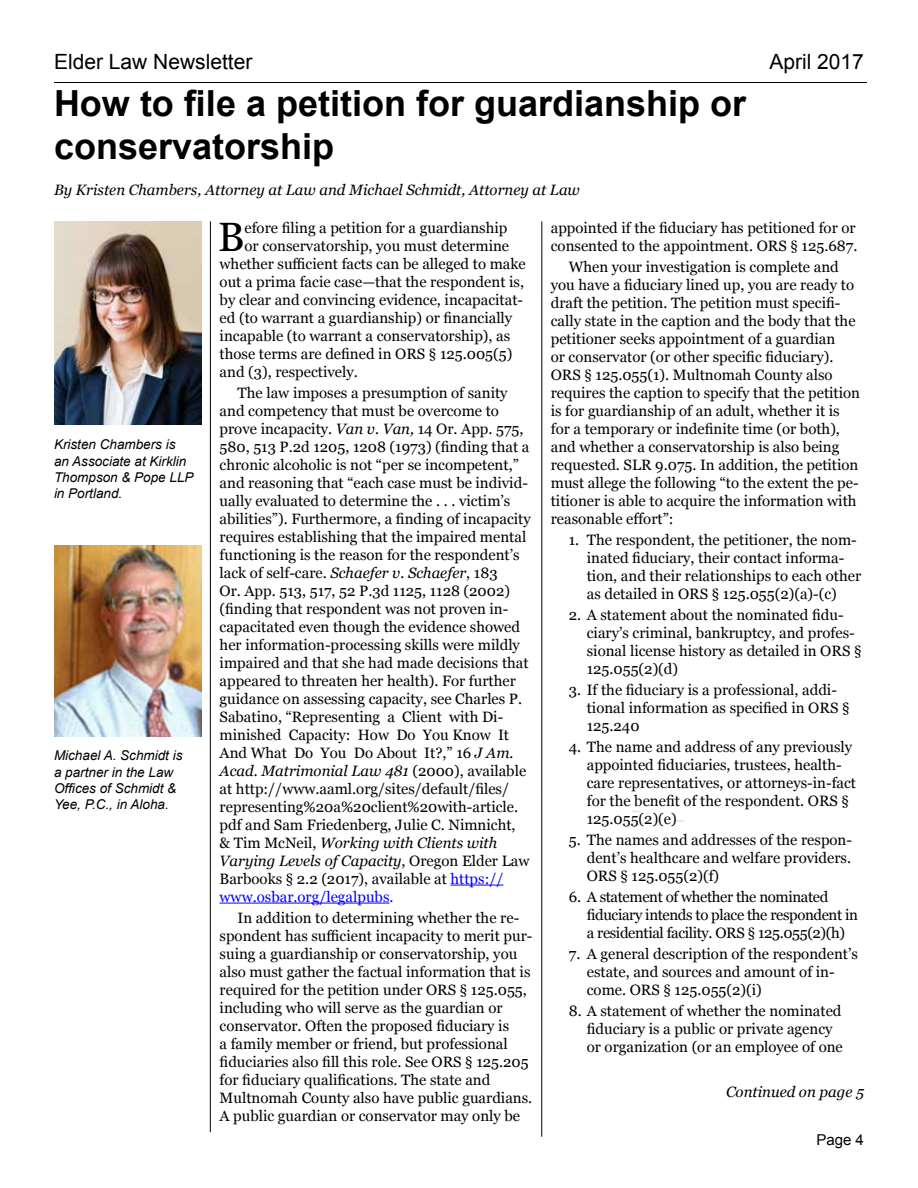
<style>
.page{position:relative;width:918px;height:1188px;background:#fff}
.page>*{position:absolute;margin:0;border:0;box-sizing:border-box;transform-origin:0 0}
.t1{font:40.95px "Georgia";color:#000}
.t2{font:700 36px/43.2px "Arial";color:#000}
.t3{font:21px "Arial";color:#000}
.t4{font:15px/18px "Georgia";color:#000}
.t5{font:15px/18px "Georgia";letter-spacing:-.025em;color:#000}
.t6{font:italic 15px "Georgia";color:#000}
.t7{font:15px "Arial";color:#000}
.t8{font:italic 13.5px/16.2px "Arial";color:#000}
.s1{font-style:italic}
.s2{color:#00f}
</style>
<div class="page">
<hr style="left:54px;top:82px;width:813px;height:1px;background:#000">
<hr style="left:210px;top:221px;width:1px;height:911px;background:#000">
<svg style="left:632px;top:810px;width:9px;height:3px"></svg>
<svg style="left:675px;top:820px;width:9px;height:2px"></svg>
<hr style="left:541px;top:221px;width:1px;height:916px;background:#000">
<img style="left:54px;top:221px;width:148px;height:204px">
<hr style="left:451px;top:885px;width:52px;height:1px;background:#00f">
<hr style="left:220px;top:903px;width:170px;height:1px;background:#00f">
<img style="left:54px;top:545px;width:148px;height:191px">
<h3 class="t3" style="left:54px;top:48px;width:200px">Elder Law Newsletter</h3>
<h3 class="t3" style="left:769px;top:48px;width:96px">April 2017</h3>
<h2 class="t2" style="left:54px;top:83px;width:694px">How to file a petition for guardianship or conservatorship</h2>
<p class="t6" style="left:54px;top:179px;width:527px">By Kristen Chambers, Attorney at Law and Michael Schmidt, Attorney at Law</p>
<p class="t8" style="left:54px;top:437px;width:141px">Kristen Chambers is an Associate at Kirklin<br>Thompson &amp; Pope LLP in Portland.</p>
<p class="t8" style="left:54px;top:748px;width:130px">Michael A. Schmidt is a partner in the Law<br>Offices of Schmidt &amp;<br>Yee, P.C., in Aloha.</p>
<h1 class="t1" style="left:218px;top:207px;width:28px">B</h1>
<p class="t4" style="left:244px;top:218px;width:264px">efore filing a petition for a guardianship</p>
<p class="t4" style="left:244px;top:236px;width:266px">or conservatorship, you must determine</p>
<p class="t4" style="left:220px;top:254px;width:308px">whether sufficient facts can be alleged to make</p>
<p class="t4" style="left:220px;top:272px;width:306px">out a prima facie case—that the respondent is,</p>
<p class="t4" style="left:220px;top:290px;width:305px">by clear and convincing evidence, incapacitat-</p>
<p class="t4" style="left:220px;top:308px;width:294px">ed (to warrant a guardianship) or financially</p>
<p class="t4" style="left:220px;top:326px;width:292px">incapable (to warrant a conservatorship), as</p>
<p class="t4" style="left:220px;top:344px;width:294px">those terms are defined in ORS § 125.005(5)</p>
<p class="t4" style="left:220px;top:362px;width:140px">and (3), respectively.</p>
<p class="t4" style="left:220px;top:383px;width:313px;text-indent:18px">The law imposes a presumption of sanity and competency that must be overcome to prove incapacity. <span class="s1">Van v. Van,</span> 14 Or. App. 575, 580, 513 P.2d 1205, 1208 (1973) (finding that a chronic alcoholic is not “per se incompetent,” and reasoning that “each case must be individ&shy;ually evaluated to determine the . . . victim’s abilities”). Furthermore, a finding of incapacity requires establishing that the impaired mental functioning is the reason for the respondent’s lack of self-care. <span class="s1">Schaefer v. Schaefer</span>, 183<br>Or. App. 513, 517, 52 P.3d 1125, 1128 (2002) (finding that respondent was not proven in&shy;capacitated even though the evidence showed her information-processing skills were mildly impaired and that she had made decisions that appeared to threaten her health). For further guidance on assessing capacity, see Charles P.<br>Sabatino, “Representing a Client with Di&shy;minished Capacity: How Do You Know It And What Do You Do About It?,” 16 <span class="s1">J Am.<br>Acad. Matrimonial Law 481</span> (2000), available at http://www.aaml.org/sites/default/files/ representing%20a%20client%20with-article. pdf and Sam Friedenberg, Julie C. Nimnicht,<br>&amp; Tim McNeil, <span class="s1">Working with Clients with Varying Levels of Capacity</span>, Oregon Elder Law Barbooks § 2.2 (2017), available at <span class="s2">https:// www.osbar.org/legalpubs.</span></p>
<p class="t4" style="left:220px;top:908px;width:314px;text-indent:18px">In addition to determining whether the re&shy;spondent has sufficient incapacity to merit pur&shy;suing a guardianship or conservatorship, you also must gather the factual information that is required for the petition under ORS § 125.055, including who will serve as the guardian or conservator. Often the proposed fiduciary is<br>a family member or friend, but professional fiduciaries also fill this role. See ORS § 125.205 for fiduciary qualifications. The state and Multnomah County also have public guardians.<br>A public guardian or conservator may only be</p>
<p class="t4" style="left:551px;top:218px;width:308px">appointed if the fiduciary has petitioned for or consented to the appointment. ORS § 125.687.</p>
<p class="t4" style="left:551px;top:257px;width:311px;text-indent:18px">When your investigation is complete and you have a fiduciary lined up, you are ready to draft the petition. The petition must specifi&shy;cally state in the caption and the body that the petitioner seeks appointment of a guardian<br>or conservator (or other specific fiduciary).<br>ORS § 125.055(1). Multnomah County also requires the caption to specify that the petition is for guardianship of an adult, whether it is for a temporary or indefinite time (or both), and whether a conservatorship is also being requested. SLR 9.075. In addition, the petition must allege the following “to the extent the pe&shy;titioner is able to acquire the information with reasonable effort”:</p>
<p class="t4" style="left:587px;top:530px;width:276px;text-indent:-18px">1. The respondent, the petitioner, the nom&shy;inated fiduciary, their contact informa&shy;tion, and their relationships to each other as detailed in ORS § 125.055(2)(a)-(c)</p>
<p class="t4" style="left:587px;top:605px;width:276px;text-indent:-18px">2. A statement about the nominated fidu&shy;ciary’s criminal, bankruptcy, and profes&shy;sional license history as detailed in ORS § 125.055(2)(d)</p>
<p class="t4" style="left:587px;top:680px;width:264px;text-indent:-18px">3. If the fiduciary is a professional, addi&shy;tional information as specified in ORS §<br>125.240</p>
<p class="t4" style="left:587px;top:737px;width:271px;text-indent:-18px">4. The name and address of any previously appointed fiduciaries, trustees, health&shy;care representatives, or attorneys-in-fact for the benefit of the respondent. ORS § 125.055(2)(e)</p>
<p class="t4" style="left:587px;top:830px;width:267px;text-align:justify;text-indent:-18px">5. The names and addresses of the respon&shy;dent’s healthcare and welfare providers.<br>ORS § 125.055(2)(f)</p>
<p class="t5" style="left:587px;top:887px;width:273px;text-indent:-18px">6. A statement of whether the nominated fiduciary intends to place the respondent in a residential facility. ORS § 125.055(2)(h)</p>
<p class="t4" style="left:587px;top:944px;width:273px;text-indent:-18px">7. A general description of the respondent’s estate, and sources and amount of in&shy;come. ORS § 125.055(2)(i)</p>
<p class="t4" style="left:587px;top:1001px;width:258px;text-indent:-18px">8. A statement of whether the nominated fiduciary is a public or private agency or organization (or an employee of one</p>
<p class="t6" style="left:726px;top:1081px;width:139px">Continued on page 5</p>
<p class="t7" style="left:816px;top:1130px;width:49px">Page 4</p>
</div>
